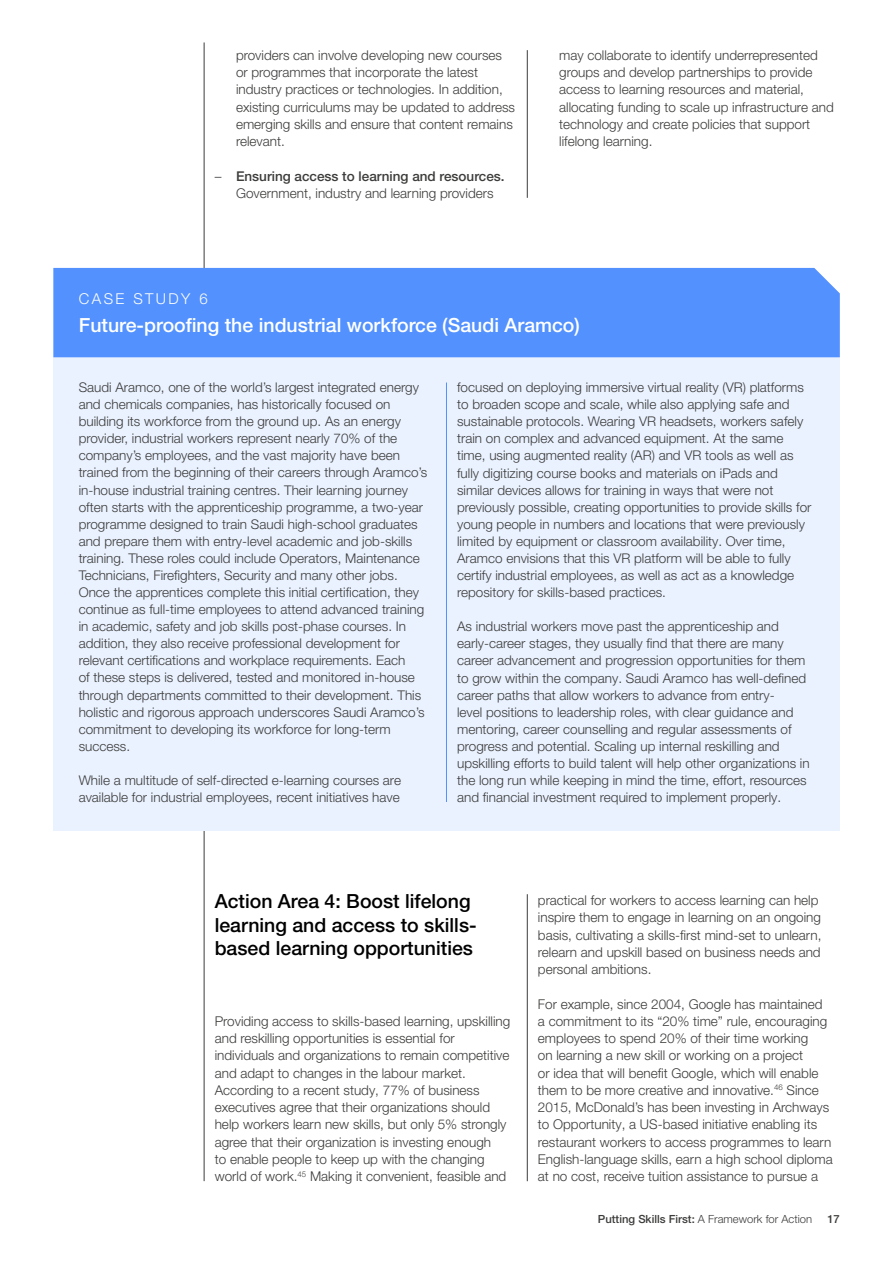
<style>
.page{position:relative;width:893px;height:1263px;background:#fff}
.page>*{position:absolute;margin:0;border:0;box-sizing:border-box;transform-origin:0 0}
.t1{font:500 19.5px/23.4px "Helvetica Neue LT Pro";color:#000}
.t2{font:500 19.5px "Helvetica Neue LT Pro";color:#fff}
.t3{font:300 15px "Helvetica Neue LT Pro";letter-spacing:.16em;color:#fff}
.t4{font:300 13.5px/17.2px "Helvetica Neue LT Pro";color:#3c3c3b}
.t5{font:300 13.35px/17.1px "Helvetica Neue LT Pro";color:#3c3c3b}
.t6{font:500 11.25px "Helvetica Neue LT Pro";color:#3c3c3b}
.s1{font-weight:500}
.s2{font-weight:300}
</style>
<div class="page">
<hr style="left:204px;top:42px;width:1px;height:1139px;background:#3c3c3b">
<hr style="left:527px;top:50px;width:1px;height:148px;background:#3c3c3b">
<div style="left:53px;top:357px;width:787px;height:473px;background:#eaf2ff"></div>
<hr style="left:446px;top:382px;width:1px;height:420px;background:#5291ff">
<div style="left:53px;top:268px;width:787px;height:89px;background:#5291ff"></div>
<hr style="left:527px;top:894px;width:1px;height:287px;background:#3c3c3b">
<p class="t4" style="left:236px;top:46px;width:281px">providers can involve developing new courses or programmes that incorporate the latest industry practices or technologies. In addition, existing curriculums may be updated to address emerging skills and ensure that content remains relevant.</p>
<p class="t4" style="left:236px;top:167px;width:270px;text-indent:-21px">– <span class="s1">Ensuring access to learning and resources.<br></span>Government, industry and learning providers</p>
<p class="t4" style="left:559px;top:46px;width:276px">may collaborate to identify underrepresented groups and develop partnerships to provide access to learning resources and material, allocating funding to scale up infrastructure and technology and create policies that support lifelong learning.</p>
<p class="t3" style="left:79px;top:290px;width:130px">CASE STUDY 6</p>
<h1 class="t2" style="left:79px;top:313px;width:503px">Future-proofing the industrial workforce (Saudi Aramco)</h1>
<p class="t5" style="left:79px;top:378px;width:350px">Saudi Aramco, one of the world’s largest integrated energy and chemicals companies, has historically focused on building its workforce from the ground up. As an energy provider, industrial workers represent nearly 70% of the company’s employees, and the vast majority have been trained from the beginning of their careers through Aramco’s in-house industrial training centres. Their learning journey often starts with the apprenticeship programme, a two-year programme designed to train Saudi high-school graduates and prepare them with entry-level academic and job-skills training. These roles could include Operators, Maintenance Technicians, Firefighters, Security and many other jobs.<br>Once the apprentices complete this initial certification, they continue as full-time employees to attend advanced training in academic, safety and job skills post-phase courses. In addition, they also receive professional development for relevant certifications and workplace requirements. Each<br>of these steps is delivered, tested and monitored in-house through departments committed to their development. This holistic and rigorous approach underscores Saudi Aramco’s commitment to developing its workforce for long-term success.</p>
<p class="t5" style="left:79px;top:771px;width:324px">While a multitude of self-directed e-learning courses are available for industrial employees, recent initiatives have</p>
<p class="t5" style="left:457px;top:379px;width:356px">focused on deploying immersive virtual reality (VR) platforms to broaden scope and scale, while also applying safe and sustainable protocols. Wearing VR headsets, workers safely train on complex and advanced equipment. At the same time, using augmented reality (AR) and VR tools as well as fully digitizing course books and materials on iPads and similar devices allows for training in ways that were not previously possible, creating opportunities to provide skills for young people in numbers and locations that were previously limited by equipment or classroom availability. Over time, Aramco envisions that this VR platform will be able to fully certify industrial employees, as well as act as a knowledge repository for skills-based practices.</p>
<p class="t5" style="left:457px;top:618px;width:354px">As industrial workers move past the apprenticeship and early-career stages, they usually find that there are many career advancement and progression opportunities for them to grow within the company. Saudi Aramco has well-defined career paths that allow workers to advance from entry-<br>level positions to leadership roles, with clear guidance and mentoring, career counselling and regular assessments of progress and potential. Scaling up internal reskilling and upskilling efforts to build talent will help other organizations in the long run while keeping in mind the time, effort, resources and financial investment required to implement properly.</p>
<h1 class="t1" style="left:215px;top:889px;width:263px">Action Area 4: Boost lifelong learning and access to skills&shy;based learning opportunities</h1>
<p class="t4" style="left:215px;top:1012px;width:297px">Providing access to skills-based learning, upskilling and reskilling opportunities is essential for individuals and organizations to remain competitive and adapt to changes in the labour market.<br>According to a recent study, 77% of business executives agree that their organizations should help workers learn new skills, but only 5% strongly agree that their organization is investing enough<br>to enable people to keep up with the changing world of work.<sup>45</sup> Making it convenient, feasible and</p>
<p class="t4" style="left:538px;top:891px;width:285px">practical for workers to access learning can help inspire them to engage in learning on an ongoing basis, cultivating a skills-first mind-set to unlearn, relearn and upskill based on business needs and personal ambitions.</p>
<p class="t4" style="left:538px;top:995px;width:296px">For example, since 2004, Google has maintained a commitment to its “20% time” rule, encouraging employees to spend 20% of their time working<br>on learning a new skill or working on a project<br>or idea that will benefit Google, which will enable them to be more creative and innovative.<sup>46</sup> Since 2015, McDonald’s has been investing in Archways to Opportunity, a US-based initiative enabling its restaurant workers to access programmes to learn English-language skills, earn a high school diploma at no cost, receive tuition assistance to pursue a</p>
<p class="t6" style="left:598px;top:1212px;width:216px">Putting Skills First: <span class="s2">A Framework for Action</span></p>
<p class="t6" style="left:827px;top:1212px;width:14px">17</p>
</div>
